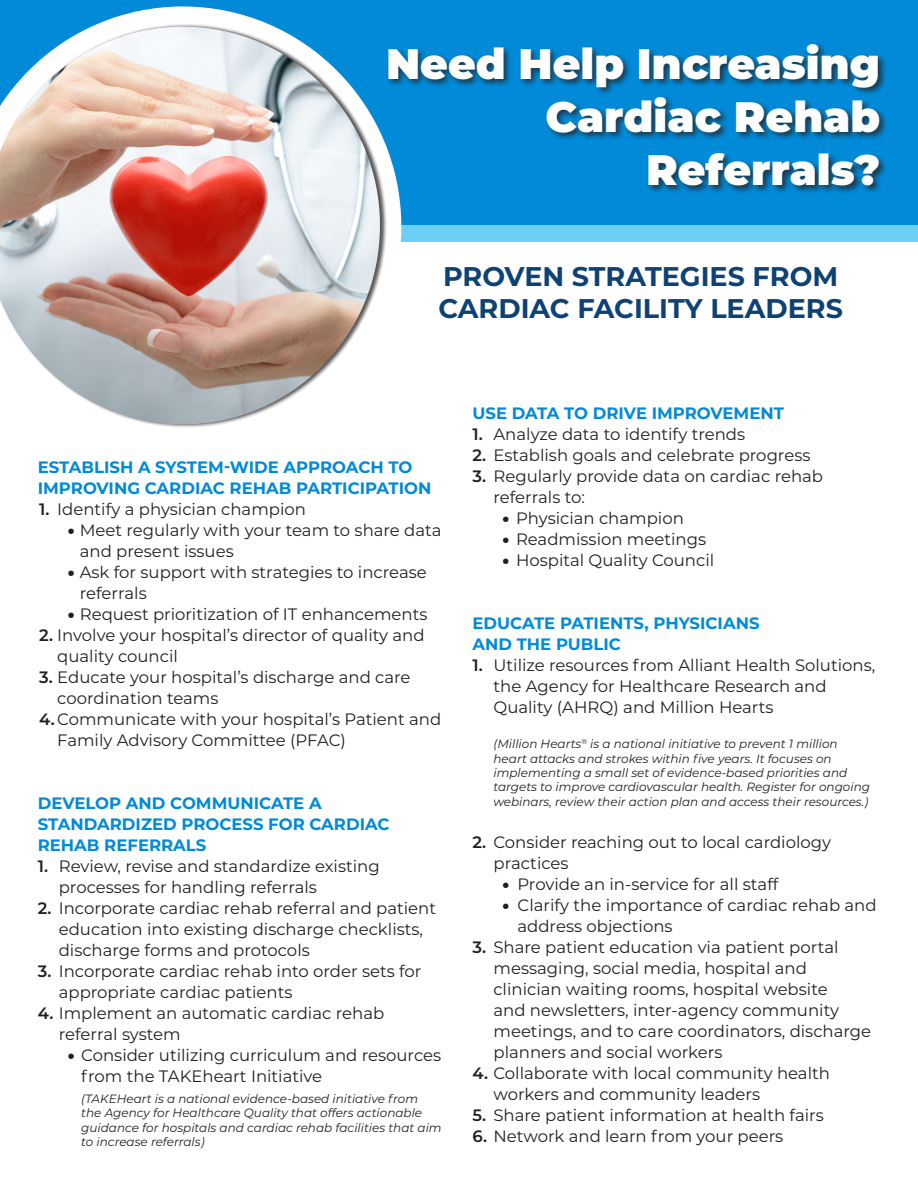
<style>
.page{position:relative;width:918px;height:1188px;background:#fff}
.page>*{position:absolute;margin:0;border:0;box-sizing:border-box;transform-origin:0 0}
.t1{font:900 42.6px/53.1px "Montserrat";color:#fff;text-align:right}
.t2{font:700 27px/32.4px "Montserrat";color:#0e4174}
.List_Paragraph{font:16.5px/21px "Montserrat";color:#231f20}
.List_Paragraph-2{font:700 16.5px/21px "Montserrat";color:#008ad8}
.List_Paragraph-3{font:italic 12px/14.4px "Montserrat";color:#231f20}
.s1{font-weight:600}
.s2{font-weight:900}
</style>
<div class="page">
<div style="left:0;top:225px;width:918px;height:17px;background:#6bcff6"></div>
<div style="left:0;top:0;width:918px;height:225px;background:#008ad8"></div>
<svg style="left:100px;top:6px;width:301px;height:236px"></svg>
<div style="left:0;top:23px;width:387px;height:405px;background:#231f20;opacity:.75"></div>
<img style="left:0;top:27px;width:380px;height:397px">
<div style="left:387px;top:42px;width:501px;height:153px;background:#231f20;opacity:.75"></div>
<p class="t1" style="left:386px;top:35px;width:496px">Need Help Increasing<br>Cardiac Rehab<br>Referrals?</p>
<p class="t2" style="left:438px;top:258px;width:406px">PROVEN STRATEGIES FROM<br>CARDIAC FACILITY LEADERS</p>
<p class="List_Paragraph-2" style="left:38px;top:456px;width:395px">ESTABLISH A SYSTEM-WIDE APPROACH TO<br>IMPROVING CARDIAC REHAB PARTICIPATION</p>
<p class="List_Paragraph" style="left:39px;top:498px;width:268px"><span class="s1">1.</span> Identify a physician champion</p>
<p class="List_Paragraph" style="left:80px;top:519px;width:363px;text-indent:-12px"><span class="s2">•</span> Meet regularly with your team to share data and present issues</p>
<p class="List_Paragraph" style="left:80px;top:561px;width:349px;text-indent:-12px"><span class="s2">•</span> Ask for support with strategies to increase referrals</p>
<p class="List_Paragraph" style="left:68px;top:603px;width:361px"><span class="s2">•</span> Request prioritization of IT enhancements</p>
<p class="List_Paragraph" style="left:57px;top:624px;width:369px;text-indent:-18px"><span class="s1">2.</span> Involve your hospital’s director of quality and quality council</p>
<p class="List_Paragraph" style="left:57px;top:666px;width:355px;text-indent:-18px"><span class="s1">3.</span> Educate your hospital’s discharge and care coordination teams</p>
<p class="List_Paragraph" style="left:57px;top:708px;width:385px;text-indent:-18px"><span class="s1">4.</span> Communicate with your hospital’s Patient and<br>Family Advisory Committee (PFAC)</p>
<p class="List_Paragraph-2" style="left:38px;top:792px;width:353px">DEVELOP AND COMMUNICATE A<br>STANDARDIZED PROCESS FOR CARDIAC<br>REHAB REFERRALS</p>
<p class="List_Paragraph" style="left:59px;top:855px;width:322px;text-indent:-21px"><span class="s1">1.</span> Review, revise and standardize existing processes for handling referrals</p>
<p class="List_Paragraph" style="left:59px;top:897px;width:379px;text-indent:-21px"><span class="s1">2.</span> Incorporate cardiac rehab referral and patient education into existing discharge checklists, discharge forms and protocols</p>
<p class="List_Paragraph" style="left:59px;top:960px;width:364px;text-indent:-21px"><span class="s1">3.</span> Incorporate cardiac rehab into order sets for appropriate cardiac patients</p>
<p class="List_Paragraph" style="left:59px;top:1002px;width:327px;text-indent:-21px"><span class="s1">4.</span> Implement an automatic cardiac rehab referral system</p>
<p class="List_Paragraph" style="left:81px;top:1044px;width:361px;text-indent:-14px"><span class="s2">•</span> Consider utilizing curriculum and resources from the TAKEheart Initiative</p>
<p class="List_Paragraph-3" style="left:81px;top:1091px;width:362px">(TAKEHeart is a national evidence-based initiative from<br>the Agency for Healthcare Quality that offers actionable guidance for hospitals and cardiac rehab facilities that aim to increase referrals)</p>
<p class="List_Paragraph-2" style="left:472px;top:402px;width:313px">USE DATA TO DRIVE IMPROVEMENT</p>
<p class="List_Paragraph" style="left:472px;top:423px;width:274px"><span class="s1">1.</span> Analyze data to identify trends</p>
<p class="List_Paragraph" style="left:472px;top:444px;width:339px"><span class="s1">2.</span> Establish goals and celebrate progress</p>
<p class="List_Paragraph" style="left:494px;top:465px;width:331px;text-indent:-21px"><span class="s1">3.</span> Regularly provide data on cardiac rehab referrals to:</p>
<p class="List_Paragraph" style="left:502px;top:507px;width:183px"><span class="s2">•</span> Physician champion</p>
<p class="List_Paragraph" style="left:502px;top:528px;width:205px"><span class="s2">•</span> Readmission meetings</p>
<p class="List_Paragraph" style="left:502px;top:549px;width:213px"><span class="s2">•</span> Hospital Quality Council</p>
<p class="List_Paragraph-2" style="left:472px;top:612px;width:289px">EDUCATE PATIENTS, PHYSICIANS<br>AND THE PUBLIC</p>
<p class="List_Paragraph" style="left:494px;top:654px;width:383px;text-indent:-21px"><span class="s1">1.</span> Utilize resources from Alliant Health Solutions, the Agency for Healthcare Research and<br>Quality (AHRQ) and Million Hearts</p>
<p class="List_Paragraph-3" style="left:494px;top:736px;width:378px">(Million Hearts<sup>®</sup> is a national initiative to prevent 1 million heart attacks and strokes within five years. It focuses on implementing a small set of evidence-based priorities and targets to improve cardiovascular health. Register for ongoing webinars, review their action plan and access their resources.)</p>
<p class="List_Paragraph" style="left:494px;top:831px;width:339px;text-indent:-21px"><span class="s1">2.</span> Consider reaching out to local cardiology practices</p>
<p class="List_Paragraph" style="left:502px;top:873px;width:278px"><span class="s2">•</span> Provide an in-service for all staff</p>
<p class="List_Paragraph" style="left:518px;top:894px;width:361px;text-indent:-15px"><span class="s2">•</span> Clarify the importance of cardiac rehab and address objections</p>
<p class="List_Paragraph" style="left:494px;top:936px;width:379px;text-indent:-21px"><span class="s1">3.</span> Share patient education via patient portal messaging, social media, hospital and clinician waiting rooms, hospital website<br>and newsletters, inter-agency community meetings, and to care coordinators, discharge planners and social workers</p>
<p class="List_Paragraph" style="left:494px;top:1062px;width:338px;text-indent:-21px"><span class="s1">4.</span> Collaborate with local community health workers and community leaders</p>
<p class="List_Paragraph" style="left:472px;top:1104px;width:353px"><span class="s1">5.</span> Share patient information at health fairs</p>
<p class="List_Paragraph" style="left:472px;top:1125px;width:312px"><span class="s1">6.</span> Network and learn from your peers</p>
</div>
